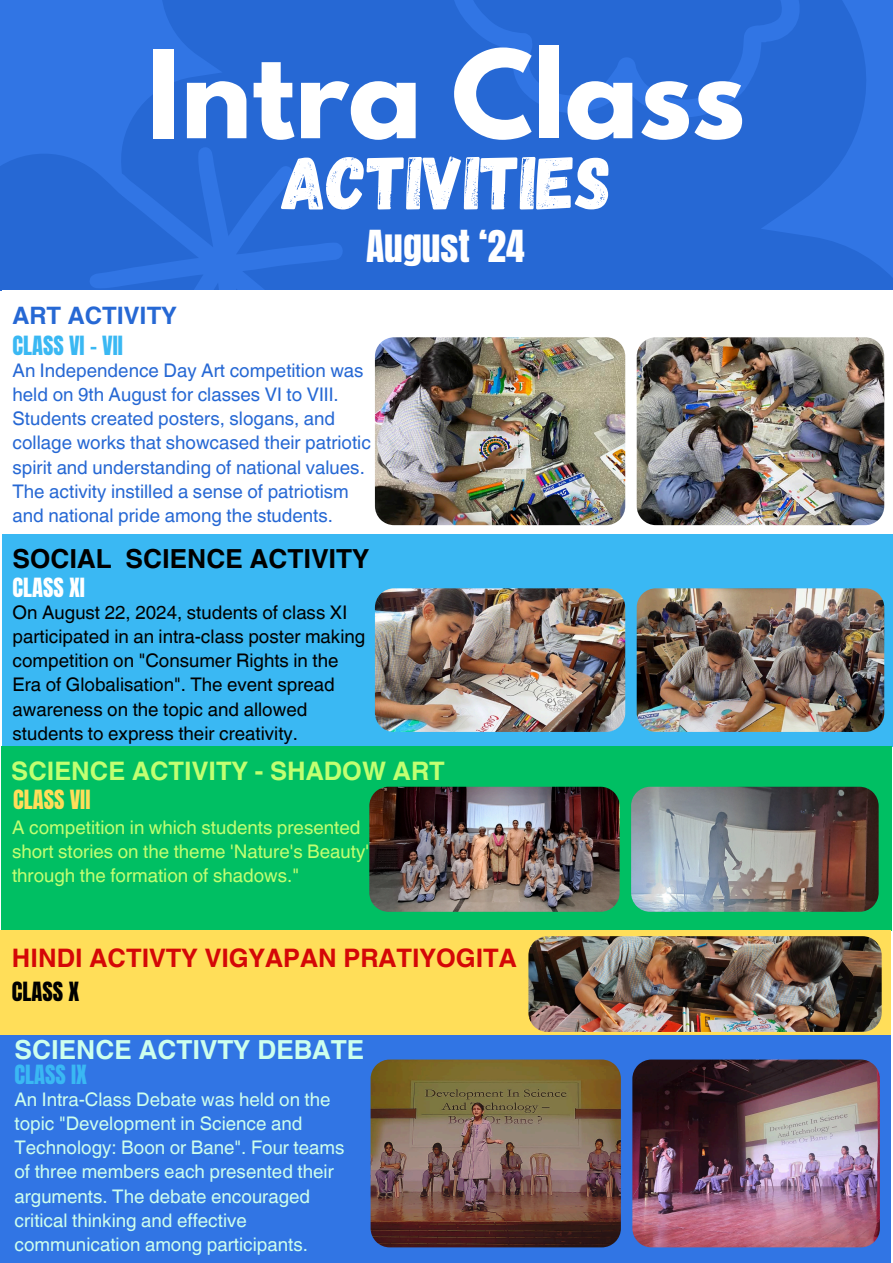
<style>
.page{position:relative;width:893px;height:1263px;background:#fff}
.page>*{position:absolute;margin:0;border:0;box-sizing:border-box;transform-origin:0 0}
.t1{font:700 108px "League Spartan";color:#fff}
.t2{font:75px "Gagalin";color:#fff}
.t3{font:37.5px "Anton";color:#fff}
.t4{font:700 26.25px "Helvetica World";color:#000}
.t5{font:700 26.25px "Helvetica World";color:#cdffed}
.t6{font:700 25.5px "Helvetica World";color:#d40707}
.t7{font:700 25.5px "Helvetica World";color:#c1ff72}
.t8{font:700 24px "Helvetica World";color:#2668d4}
.t9{font:22.5px "Anton";color:#3ab8f3}
.t10{font:22.5px "Anton";color:#ffde59}
.t11{font:22.5px "Anton";color:#fff}
.t12{font:22.5px "Anton";color:#000}
.t13{font:18.75px/24.2px "Helvetica World";color:#2668d4}
.t14{font:18.75px/24.2px "Helvetica World";color:#cdffed}
.t15{font:18.75px/24.2px "Helvetica World";color:#000}
.t16{font:18.75px/24.2px "Helvetica World";color:#c1ff72}
</style>
<div class="page">
<div style="left:0;top:0;width:893px;height:291px;background:#2668d4"></div>
<svg style="left:760px;top:0;width:133px;height:291px"></svg>
<svg style="left:0;top:0;width:346px;height:291px"></svg>
<svg style="left:454px;top:0;width:350px;height:119px"></svg>
<div style="left:3px;top:534px;width:890px;height:212px;background:#3ab8f3"></div>
<div style="left:0;top:1034px;width:890px;height:229px;background:#3175e4"></div>
<img style="left:636px;top:337px;width:248px;height:188px">
<img style="left:375px;top:337px;width:250px;height:188px">
<img style="left:636px;top:588px;width:248px;height:144px">
<img style="left:375px;top:588px;width:250px;height:144px">
<div style="left:1px;top:746px;width:891px;height:185px;background:#00bf63"></div>
<img style="left:631px;top:787px;width:247px;height:125px">
<img style="left:369px;top:787px;width:250px;height:125px">
<img style="left:632px;top:1059px;width:247px;height:188px">
<img style="left:370px;top:1059px;width:251px;height:188px">
<div style="left:0;top:930px;width:890px;height:104px;background:#ffde59"></div>
<img style="left:528px;top:936px;width:353px;height:96px">
<h4 class="t1" style="left:147px;top:41px;width:599px">Intra Class</h4>
<p class="t2" style="left:282px;top:134px;width:331px">ACTIVITIES</p>
<p class="t8" style="left:13px;top:296px;width:166px">ART ACTIVITY</p>
<p class="t9" style="left:13px;top:329px;width:112px">CLASS VI - VII</p>
<h5 class="t3" style="left:366px;top:219px;width:160px">August ‘24</h5>
<h4 class="t13" style="left:13px;top:358px;width:360px">An Independence Day Art competition was held on 9th August for classes VI to VIII.<br>Students created posters, slogans, and collage works that showcased their patriotic spirit and understanding of national values.<br>The activity instilled a sense of patriotism and national pride among the students.</h4>
<h4 class="t4" style="left:13px;top:537px;width:358px">SOCIAL SCIENCE ACTIVITY</h4>
<h5 class="t15" style="left:13px;top:600px;width:354px">On August 22, 2024, students of class XI participated in an intra-class poster making competition on "Consumer Rights in the Era of Globalisation". The event spread awareness on the topic and allowed students to express their creativity.</h5>
<p class="t11" style="left:13px;top:571px;width:74px">CLASS XI</p>
<h5 class="t7" style="left:11px;top:750px;width:435px">SCIENCE ACTIVITY - SHADOW ART</h5>
<p class="t10" style="left:13px;top:783px;width:79px">CLASS VII</p>
<p class="t16" style="left:12px;top:815px;width:358px">A competition in which students presented short stories on the theme 'Nature's Beauty' through the formation of shadows."</p>
<p class="t6" style="left:12px;top:937px;width:506px">HINDI ACTIVTY VIGYAPAN PRATIYOGITA</p>
<p class="t12" style="left:12px;top:975px;width:69px">CLASS X</p>
<h5 class="t5" style="left:14px;top:1028px;width:351px">SCIENCE ACTIVTY DEBATE</h5>
<p class="t9" style="left:14px;top:1058px;width:74px">CLASS IX</p>
<p class="t14" style="left:14px;top:1087px;width:331px">An Intra-Class Debate was held on the topic "Development in Science and Technology: Boon or Bane". Four teams of three members each presented their arguments. The debate encouraged critical thinking and effective communication among participants.</p>
</div>
